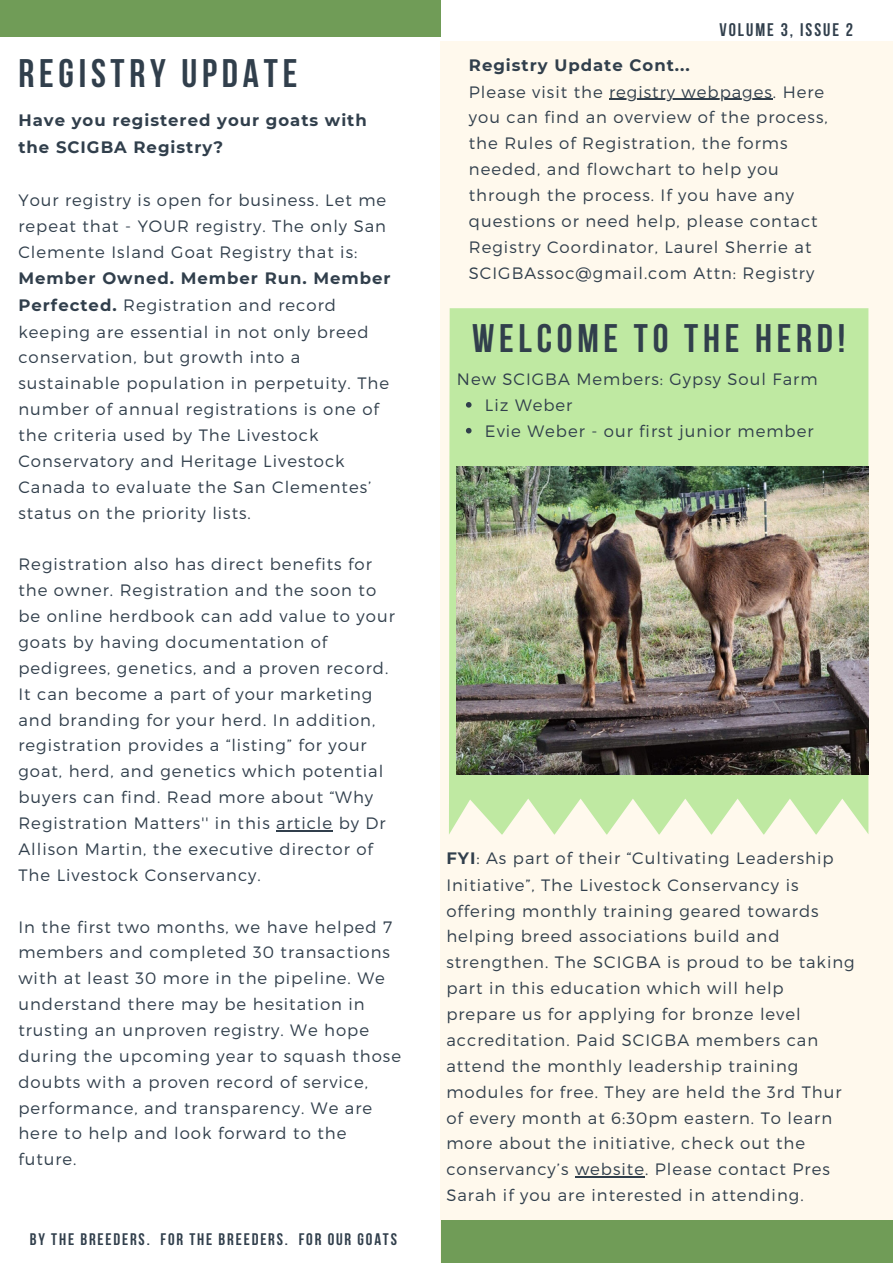
<style>
.page{position:relative;width:893px;height:1264px;background:#fff}
.page>*{position:absolute;margin:0;border:0;box-sizing:border-box;transform-origin:0 0}
.t1{font:700 39.6px "Bebas Neue";letter-spacing:.12em;color:#313f4c}
.t2{font:700 18.15px "Bebas Neue";letter-spacing:.11em;color:#313f4c}
.t3{font:700 16.65px "Bebas Neue";letter-spacing:.11em;color:#313f4c}
.t4{font:300 16.5px/25.8px "Montserrat";letter-spacing:.06em;color:#313f4c}
.t5{font:700 16.5px/27px "Montserrat";letter-spacing:.06em;color:#313f4c}
.s1{font-weight:700}
</style>
<div class="page">
<div style="left:440px;top:42px;width:452px;height:1220px;background:#fff9ed"></div>
<div style="left:440px;top:1220px;width:452px;height:42px;background:#709c57"></div>
<div style="left:0;top:0;width:440px;height:37px;background:#709c57"></div>
<svg style="left:449px;top:308px;width:419px;height:526px;background:#c3e9a7"></svg>
<img style="left:457px;top:466px;width:411px;height:308px">
<svg style="left:466px;top:402px;width:5px;height:5px"></svg>
<svg style="left:466px;top:428px;width:5px;height:5px"></svg>
<hr style="left:276px;top:830px;width:57px;height:1px;background:#313f4c">
<hr style="left:609px;top:99px;width:163px;height:1px;background:#313f4c">
<hr style="left:575px;top:1176px;width:70px;height:1px;background:#313f4c">
<h1 class="t1" style="left:18px;top:58px;width:280px">REGISTRY UPDATE</h1>
<p class="t5" style="left:18px;top:107px;width:350px">Have you registered your goats with the SCIGBA Registry?</p>
<p class="t4" style="left:18px;top:186px;width:369px;text-align:justify">Your registry is open for business. Let me repeat that - YOUR registry. The only San Clemente Island Goat Registry that is:</p>
<p class="t4" style="left:18px;top:264px;width:374px"><span class="s1">Member Owned. Member Run. Member Perfected.</span> Registration and record keeping are essential in not only breed conservation, but growth into a sustainable population in perpetuity. The number of annual registrations is one of the criteria used by The Livestock Conservatory and Heritage Livestock Canada to evaluate the San Clementes’ status on the priority lists.</p>
<p class="t4" style="left:18px;top:550px;width:378px">Registration also has direct benefits for the owner. Registration and the soon to be online herdbook can add value to your goats by having documentation of pedigrees, genetics, and a proven record.<br>It can become a part of your marketing and branding for your herd. In addition, registration provides a “listing” for your goat, herd, and genetics which potential buyers can find. Read more about “Why Registration Matters'' in this article by Dr Allison Martin, the executive director of The Livestock Conservancy.</p>
<p class="t4" style="left:18px;top:912px;width:384px">In the first two months, we have helped 7 members and completed 30 transactions with at least 30 more in the pipeline. We understand there may be hesitation in trusting an unproven registry. We hope during the upcoming year to squash those doubts with a proven record of service, performance, and transparency. We are here to help and look forward to the future.</p>
<p class="t3" style="left:30px;top:1232px;width:368px">BY THE BREEDERS. FOR THE BREEDERS. FOR OUR GOATS</p>
<p class="t2" style="left:719px;top:22px;width:135px">VOLUME 3, ISSUE 2</p>
<p class="t5" style="left:469px;top:51px;width:222px">Registry Update Cont...</p>
<p class="t4" style="left:469px;top:78px;width:360px">Please visit the registry webpages. Here you can find an overview of the process, the Rules of Registration, the forms needed, and flowchart to help you through the process. If you have any questions or need help, please contact Registry Coordinator, Laurel Sherrie at SCIGBAssoc@gmail.com Attn: Registry</p>
<h1 class="t1" style="left:472px;top:322px;width:374px">WELCOME TO THE HERD!</h1>
<p class="t4" style="left:457px;top:365px;width:362px">New SCIGBA Members: Gypsy Soul Farm</p>
<p class="t4" style="left:485px;top:391px;width:330px">Liz Weber<br>Evie Weber - our first junior member</p>
<p class="t4" style="left:446px;top:844px;width:410px"><span class="s1">FYI</span>: As part of their “Cultivating Leadership Initiative”, The Livestock Conservancy is offering monthly training geared towards helping breed associations build and strengthen. The SCIGBA is proud to be taking part in this education which will help prepare us for applying for bronze level accreditation. Paid SCIGBA members can attend the monthly leadership training modules for free. They are held the 3rd Thur of every month at 6:30pm eastern. To learn more about the initiative, check out the conservancy’s website. Please contact Pres Sarah if you are interested in attending.</p>
</div>
